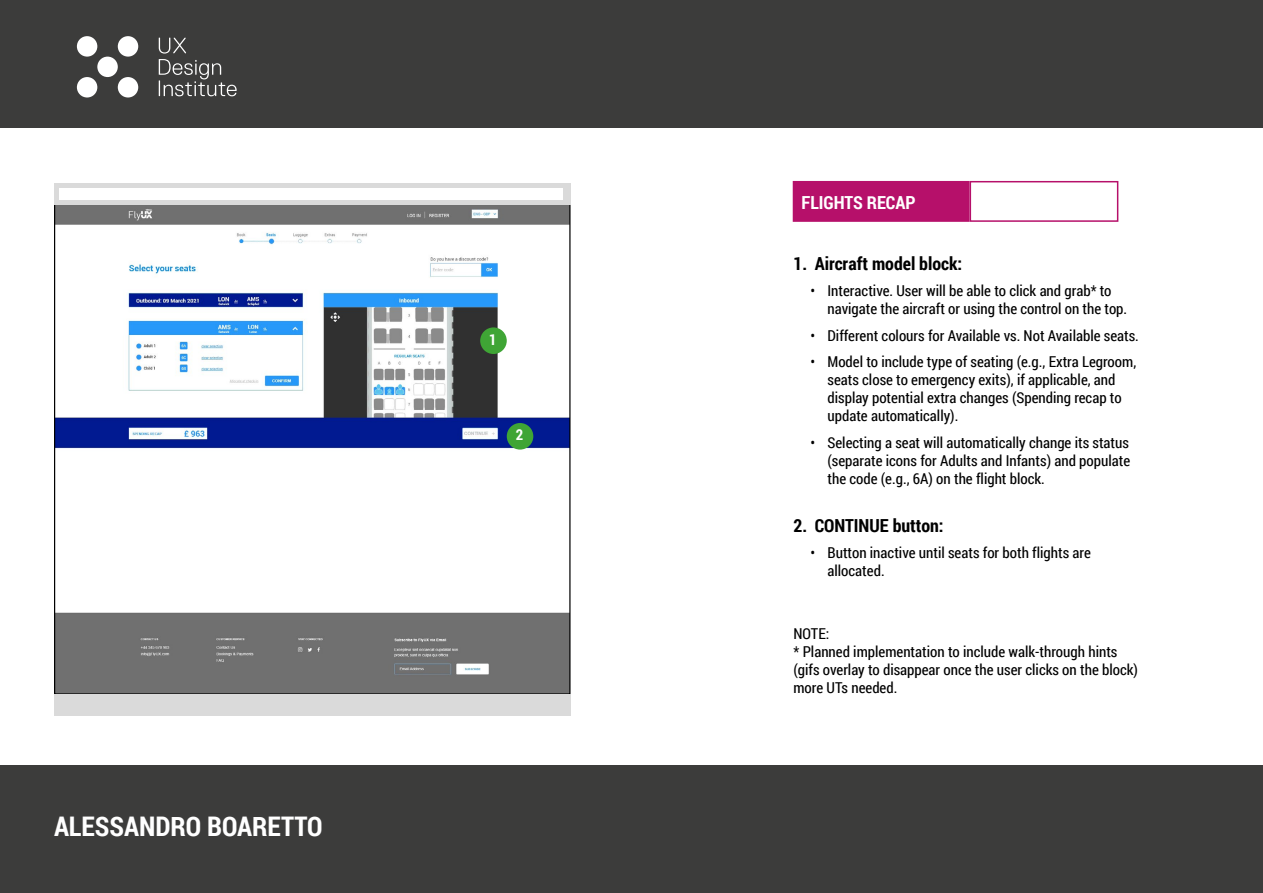
<style>
.page{position:relative;width:1263px;height:893px;background:#fff}
.page>*{position:absolute;margin:0;border:0;box-sizing:border-box;transform-origin:0 0}
.t1{font:700 27px "Roboto Condensed";color:#fff}
.t2{font:700 18px "Roboto Condensed";color:#000}
.t3{font:700 18px "Roboto Condensed";color:#fff}
.t4{font:15px/18px "Roboto Condensed";color:#000}
.t5{font:700 15px "Roboto Condensed";color:#fff}
</style>
<div class="page">
<div style="left:0;top:0;width:1263px;height:128px;background:#3c3c3b"></div>
<div style="left:0;top:765px;width:1263px;height:128px;background:#3c3c3b"></div>
<div style="left:118px;top:36px;width:20px;height:21px;background:#fff;border-radius:50%"></div>
<div style="left:77px;top:36px;width:20px;height:21px;background:#fff;border-radius:50%"></div>
<div style="left:77px;top:77px;width:20px;height:21px;background:#fff;border-radius:50%"></div>
<div style="left:97px;top:57px;width:21px;height:20px;background:#fff;border-radius:50%"></div>
<div style="left:118px;top:77px;width:20px;height:21px;background:#fff;border-radius:50%"></div>
<svg style="left:159px;top:38px;width:78px;height:58px"></svg>
<img style="left:56px;top:206px;width:512px;height:487px">
<div style="left:54px;top:183px;width:516px;height:22px;background:#dadada"></div>
<div style="left:54px;top:695px;width:516px;height:21px;background:#dadada"></div>
<div style="left:59px;top:188px;width:504px;height:12px;background:#fff"></div>
<div style="left:480px;top:327px;width:27px;height:27px;background:#3fa535;border-radius:50%"></div>
<div style="left:507px;top:423px;width:26px;height:27px;background:#3fa535;border-radius:50%"></div>
<div style="left:793px;top:182px;width:176px;height:39px;background:#b6106a"></div>
<div style="left:793px;top:181px;width:176px;height:41px;border:2px solid #b6106a"></div>
<div style="left:969px;top:181px;width:149px;height:41px;border:2px solid #b6106a"></div>
<h1 class="t1" style="left:54px;top:808px;width:270px">ALESSANDRO BOARETTO</h1>
<p class="t5" style="left:489px;top:329px;width:9px">1</p>
<p class="t5" style="left:516px;top:424px;width:9px">2</p>
<p class="t3" style="left:801px;top:190px;width:116px">FLIGHTS RECAP</p>
<p class="t2" style="left:793px;top:251px;width:170px">1. Aircraft model block:</p>
<p class="t4" style="left:827px;top:281px;width:301px;text-indent:-17px">• Interactive. User will be able to click and grab* to navigate the aircraft or using the control on the top.</p>
<p class="t4" style="left:810px;top:326px;width:330px">• Different colours for Available vs. Not Available seats.</p>
<p class="t4" style="left:827px;top:352px;width:310px;text-indent:-17px">• Model to include type of seating (e.g., Extra Legroom, seats close to emergency exits), if applicable, and display potential extra changes (Spending recap to update automatically).</p>
<p class="t4" style="left:827px;top:433px;width:304px;text-align:justify;text-indent:-17px">• Selecting a seat will automatically change its status (separate icons for Adults and Infants) and populate the code (e.g., 6A) on the flight block.</p>
<p class="t2" style="left:793px;top:513px;width:152px">2. CONTINUE button:</p>
<p class="t4" style="left:827px;top:544px;width:265px;text-indent:-17px">• Button inactive until seats for both flights are allocated.</p>
<p class="t4" style="left:793px;top:624px;width:346px">NOTE:<br>* Planned implementation to include walk-through hints (gifs overlay to disappear once the user clicks on the block) more UTs needed.</p>
</div>
